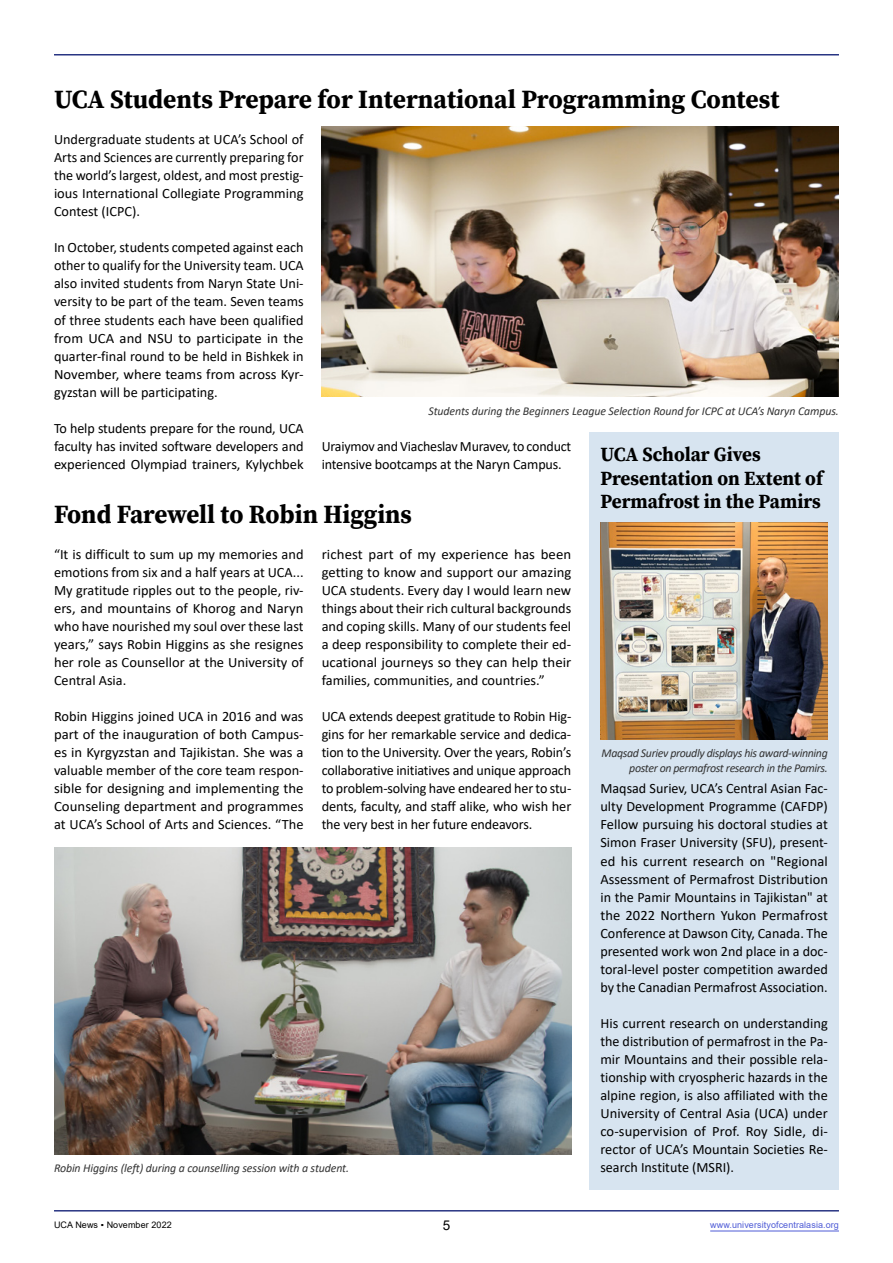
<style>
.page{position:relative;width:893px;height:1263px;background:#fff}
.page>*{position:absolute;margin:0;border:0;box-sizing:border-box;transform-origin:0 0}
.t1{font:26.25px "Source Serif Variable";color:#000}
.t2{font:26.25px "Source Serif Variable";color:#000;scale:.95 1}
.t3{font:20.1px/23.4px "Source Serif Variable";color:#000;scale:.95 1}
.t4{font:14.25px/18px "Calibri";color:#000;text-align:justify}
.t5{font:14.25px/18px "Calibri";color:#000;text-align:justify;scale:1.04 1}
.t6{font:13.5px "Arial";color:#000}
.t7{font:italic 12px "Calibri";letter-spacing:-.01em;color:#333}
.t8{font:italic 12px/14.4px "Calibri";letter-spacing:-.03em;color:#333;text-align:right}
.t9{font:9px "Arial";letter-spacing:.01em;color:#4f5cd6}
.t10{font:9px "Arial";letter-spacing:.01em;color:#000}
</style>
<div class="page">
<hr style="left:54px;top:1210px;width:785px;height:1px;background:#283583">
<hr style="left:54px;top:54px;width:785px;height:2px;background:#283583">
<img style="left:54px;top:847px;width:518px;height:307px">
<img style="left:321px;top:126px;width:518px;height:271px">
<div style="left:589px;top:433px;width:250px;height:757px;background:#d7e4f0"></div>
<img style="left:600px;top:523px;width:228px;height:216px">
<hr style="left:710px;top:1230px;width:129px;height:1px;background:#4f5cd6">
<h1 class="t1" style="left:54px;top:82px;width:727px">UCA Students Prepare for International Programming Contest</h1>
<p class="t4" style="left:54px;top:130px;width:251px">Undergraduate students at UCA’s School of Arts and Sciences are currently preparing for the world’s largest, oldest, and most prestig&shy;ious International Collegiate Programming Contest (ICPC).</p>
<p class="t4" style="left:54px;top:238px;width:251px">In October, students competed against each other to qualify for the University team. UCA also invited students from Naryn State Uni&shy;versity to be part of the team. Seven teams of three students each have been qualified from UCA and NSU to participate in the quarter-final round to be held in Bishkek in November, where teams from across Kyr&shy;gyzstan will be participating.</p>
<p class="t4" style="left:54px;top:419px;width:251px">To help students prepare for the round, UCA faculty has invited software developers and experienced Olympiad trainers, Kylychbek</p>
<p class="t7" style="left:428px;top:402px;width:412px">Students during the Beginners League Selection Round for ICPC at UCA’s Naryn Campus.</p>
<h2 class="t3" style="left:600px;top:443px;width:236px">UCA Scholar Gives<br>Presentation on Extent of<br>Permafrost in the Pamirs</h2>
<p class="t4" style="left:322px;top:437px;width:251px">Uraiymov and Viacheslav Muravev, to conduct intensive bootcamps at the Naryn Campus.</p>
<h1 class="t2" style="left:54px;top:497px;width:378px">Fond Farewell to Robin Higgins</h1>
<p class="t4" style="left:54px;top:545px;width:251px">“It is difficult to sum up my memories and emotions from six and a half years at UCA...<br>My gratitude ripples out to the people, riv&shy;ers, and mountains of Khorog and Naryn who have nourished my soul over these last years,” says Robin Higgins as she resignes her role as Counsellor at the University of Central Asia.</p>
<p class="t4" style="left:54px;top:707px;width:251px">Robin Higgins joined UCA in 2016 and was part of the inauguration of both Campus&shy;es in Kyrgyzstan and Tajikistan. She was a valuable member of the core team respon&shy;sible for designing and implementing the Counseling department and programmes at UCA’s School of Arts and Sciences. “The</p>
<p class="t5" style="left:322px;top:545px;width:242px">richest part of my experience has been getting to know and support our amazing UCA students. Every day I would learn new things about their rich cultural backgrounds and coping skills. Many of our students feel a deep responsibility to complete their ed&shy;ucational journeys so they can help their families, communities, and countries.”</p>
<p class="t4" style="left:322px;top:707px;width:251px">UCA extends deepest gratitude to Robin Hig&shy;gins for her remarkable service and dedica&shy;tion to the University. Over the years, Robin’s collaborative initiatives and unique approach to problem-solving have endeared her to stu&shy;dents, faculty, and staff alike, who wish her the very best in her future endeavors.</p>
<p class="t8" style="left:602px;top:746px;width:228px">Maqsad Suriev proudly displays his award-winning poster on permafrost research in the Pamirs.</p>
<p class="t4" style="left:600px;top:779px;width:229px">Maqsad Suriev, UCA’s Central Asian Fac&shy;ulty Development Programme (CAFDP)<br>Fellow pursuing his doctoral studies at Simon Fraser University (SFU), present&shy;ed his current research on "Regional Assessment of Permafrost Distribution in the Pamir Mountains in Tajikistan" at the 2022 Northern Yukon Permafrost Conference at Dawson City, Canada. The presented work won 2nd place in a doc&shy;toral-level poster competition awarded by the Canadian Permafrost Association.</p>
<p class="t4" style="left:600px;top:1014px;width:229px">His current research on understanding the distribution of permafrost in the Pa&shy;mir Mountains and their possible rela&shy;tionship with cryospheric hazards in the alpine region, is also affiliated with the University of Central Asia (UCA) under co-supervision of Prof. Roy Sidle, di&shy;rector of UCA’s Mountain Societies Re&shy;search Institute (MSRI).</p>
<p class="t7" style="left:54px;top:1160px;width:297px">Robin Higgins (left) during a counselling session with a student.</p>
<p class="t10" style="left:54px;top:1218px;width:119px">UCA News ▪ November 2022</p>
<p class="t6" style="left:443px;top:1215px;width:9px">5</p>
<p class="t9" style="left:710px;top:1218px;width:130px">www.universityofcentralasia.org</p>
</div>
